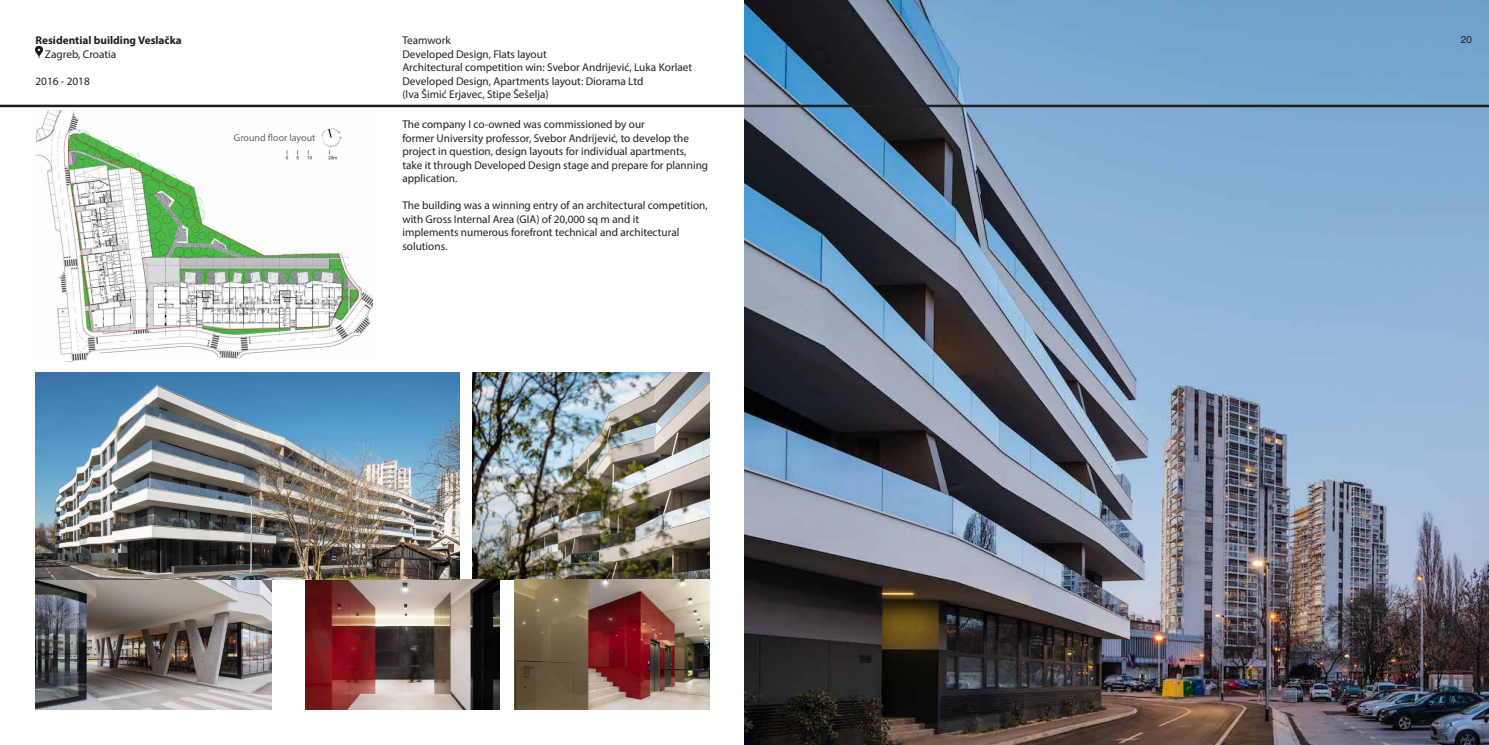
<style>
.page{position:relative;width:1489px;height:745px;background:#fff}
.page>*{position:absolute;margin:0;border:0;box-sizing:border-box;transform-origin:0 0}
.t1{font:11.25px/13.5px "Myriad Pro";color:#231f20}
.t2{font:700 11.25px "Myriad Pro";color:#231f20}
.t3{font:10px "Myriad Pro";color:#636366}
.t4{font:10px "Helvetica";color:#231f20}
</style>
<div class="page">
<img style="left:744px;top:107px;width:744px;height:637px">
<img style="left:473px;top:372px;width:236px;height:207px">
<img style="left:514px;top:579px;width:195px;height:129px">
<img style="left:35px;top:579px;width:236px;height:129px">
<img style="left:305px;top:579px;width:194px;height:129px">
<img style="left:35px;top:372px;width:424px;height:207px">
<img style="left:35px;top:110px;width:337px;height:251px">
<div style="left:234px;top:133px;width:84px;height:12px;background:#fff"></div>
<img style="left:320px;top:126px;width:23px;height:23px">
<svg style="left:0;top:0;width:1488px;height:107px"></svg>
<p class="t2" style="left:35px;top:33px;width:148px">Residential building Veslačka</p>
<p class="t1" style="left:45px;top:47px;width:73px">Zagreb, Croatia</p>
<p class="t1" style="left:35px;top:74px;width:56px">2016 - 2018</p>
<p class="t3" style="left:234px;top:131px;width:83px">Ground floor layout</p>
<p class="t1" style="left:402px;top:33px;width:50px">Teamwork</p>
<p class="t1" style="left:402px;top:47px;width:146px">Developed Design, Flats layout</p>
<p class="t1" style="left:402px;top:60px;width:291px">Architectural competition win: Svebor Andrijević, Luka Korlaet</p>
<p class="t1" style="left:402px;top:74px;width:243px">Developed Design, Apartments layout: Diorama Ltd</p>
<p class="t1" style="left:402px;top:87px;width:148px">(Iva Šimić Erjavec, Stipe Šešelja)</p>
<p class="t1" style="left:402px;top:117px;width:244px">The company I co-owned was commissioned by our</p>
<p class="t1" style="left:402px;top:131px;width:307px">former University professor, Svebor Andrijević, to develop the project in question, design layouts for individual apartments, take it through Developed Design stage and prepare for planning application.</p>
<p class="t1" style="left:402px;top:198px;width:307px">The building was a winning entry of an architectural competition, with Gross Internal Area (GIA) of 20,000 sq m and it</p>
<p class="t1" style="left:402px;top:225px;width:278px">implements numerous forefront technical and architectural solutions.</p>
<p class="t4" style="left:1460px;top:32px;width:13px">20</p>
</div>
